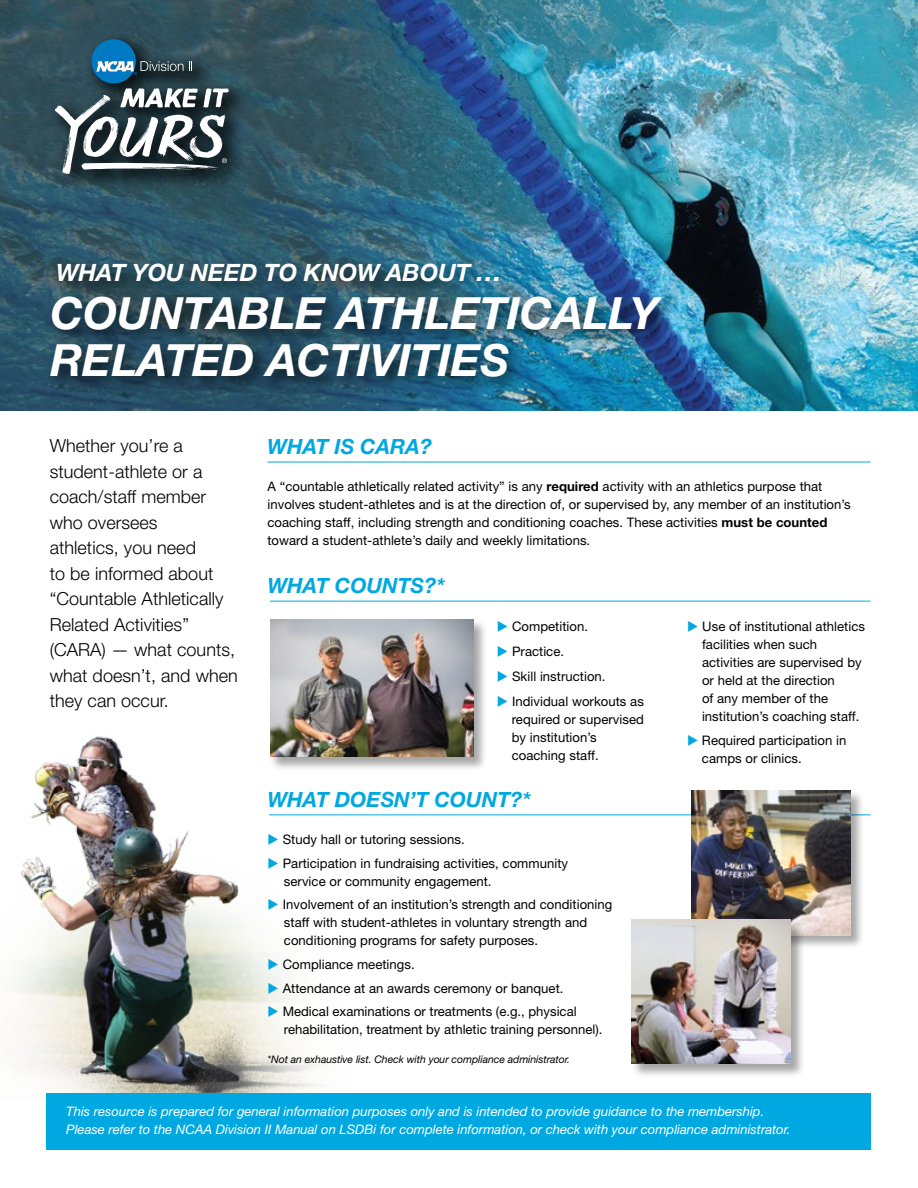
<style>
.page{position:relative;width:918px;height:1188px;background:#fff}
.page>*{position:absolute;margin:0;border:0;box-sizing:border-box;transform-origin:0 0}
.t1{font:italic 700 44.4px/47px "Helvetica Neue LT Std";letter-spacing:-.005em;color:#fff}
.t2{font:italic 700 23.85px "Helvetica Neue LT Std";letter-spacing:-.005em;color:#fff}
.t3{font:italic 700 21px "Helvetica Neue LT Std";color:#00a8e1}
.t4{font:300 18px/25.5px "Helvetica Neue LT Std";letter-spacing:.005em;color:#000}
.t5{font:13.2px/18px "Helvetica Neue LT Std";letter-spacing:.005em;color:#000}
.t6{font:italic 13.2px/17.2px "Helvetica Neue LT Std";color:#fff}
.t7{font:italic 10.5px "Helvetica Neue LT Std";letter-spacing:-.005em;color:#000}
.s1{font-size:26.1px}
.s2{font-weight:700}
.s3{color:#00a8e1}
</style>
<div class="page">
<img style="left:11px;top:736px;width:434px;height:357px">
<img style="left:0;top:0;width:918px;height:410px">
<div style="left:48px;top:31px;width:201px;height:160px;background:#000;opacity:.75"></div>
<svg style="left:55px;top:39px;width:174px;height:135px"></svg>
<div style="left:51px;top:256px;width:467px;height:45px;background:#000;opacity:.55"></div>
<div style="left:46px;top:290px;width:634px;height:104px;background:#000;opacity:.75"></div>
<hr style="left:270px;top:601px;width:600px;height:1px;background:#00a8e1">
<hr style="left:267px;top:462px;width:603px;height:1px;background:#00a8e1">
<hr style="left:269px;top:814px;width:601px;height:1px;background:#00a8e1">
<div style="left:270px;top:618px;width:218px;height:153px;background:#000;opacity:.35"></div>
<img style="left:270px;top:619px;width:204px;height:138px">
<div style="left:46px;top:1093px;width:824px;height:57px;background:#00a8e1"></div>
<div style="left:691px;top:790px;width:174px;height:160px;background:#000;opacity:.35"></div>
<img style="left:692px;top:791px;width:159px;height:145px">
<div style="left:631px;top:919px;width:173px;height:159px;background:#000;opacity:.35"></div>
<img style="left:632px;top:920px;width:159px;height:144px">
<h2 class="t2" style="left:56px;top:258px;width:448px">WHAT YOU NEED TO KNOW ABOUT <span class="s1">…</span></h2>
<h1 class="t1" style="left:50px;top:289px;width:610px">COUNTABLE ATHLETICALLY<br>RELATED ACTIVITIES</h1>
<h3 class="t4" style="left:50px;top:433px;width:190px">Whether you’re a student-athlete or a coach/staff member who oversees<br>athletics, you need<br>to be informed about “Countable Athletically<br>Related Activities” (CARA) — what counts, what doesn’t, and when they can occur.</h3>
<h3 class="t3" style="left:267px;top:433px;width:166px">WHAT IS CARA?</h3>
<p class="t5" style="left:267px;top:477px;width:585px">A “countable athletically related activity” is any <span class="s2">required</span> activity with an athletics purpose that involves student-athletes and is at the direction of, or supervised by, any member of an institution’s coaching staff, including strength and conditioning coaches. These activities <span class="s2">must be counted </span>toward a student-athlete’s daily and weekly limitations.</p>
<h3 class="t3" style="left:267px;top:573px;width:179px">WHAT COUNTS?*</h3>
<p class="t5" style="left:497px;top:617px;width:93px"><span class="s3">◆</span> Competition.</p>
<p class="t5" style="left:497px;top:642px;width:69px"><span class="s3">◆</span> Practice.</p>
<p class="t5" style="left:497px;top:667px;width:110px"><span class="s3">◆</span> Skill instruction.</p>
<p class="t5" style="left:512px;top:692px;width:134px;text-indent:-15px"><span class="s3">◆</span> Individual workouts as required or supervised by institution’s coaching staff.</p>
<h3 class="t3" style="left:267px;top:787px;width:265px">WHAT DOESN’T COUNT?*</h3>
<p class="t5" style="left:267px;top:830px;width:199px"><span class="s3">◆</span> Study hall or tutoring sessions.</p>
<p class="t5" style="left:284px;top:854px;width:286px;text-indent:-16px"><span class="s3">◆</span> Participation in fundraising activities, community service or community engagement.</p>
<p class="t5" style="left:284px;top:895px;width:330px;text-indent:-16px"><span class="s3">◆</span> Involvement of an institution’s strength and conditioning staff with student-athletes in voluntary strength and conditioning programs for safety purposes.</p>
<p class="t5" style="left:267px;top:955px;width:149px"><span class="s3">◆</span> Compliance meetings.</p>
<p class="t5" style="left:267px;top:979px;width:298px"><span class="s3">◆</span> Attendance at an awards ceremony or banquet.</p>
<p class="t5" style="left:284px;top:1002px;width:320px;text-indent:-16px"><span class="s3">◆</span> Medical examinations or treatments (e.g., physical rehabilitation, treatment by athletic training personnel).</p>
<p class="t7" style="left:268px;top:1053px;width:304px">*Not an exhaustive list. Check with your compliance administrator.</p>
<p class="t5" style="left:702px;top:617px;width:165px;text-indent:-15px"><span class="s3">◆</span> Use of institutional athletics facilities when such activities are supervised by or held at the direction<br>of any member of the institution’s coaching staff.</p>
<p class="t5" style="left:702px;top:731px;width:146px;text-indent:-15px"><span class="s3">◆</span> Required participation in camps or clinics.</p>
<p class="t6" style="left:66px;top:1103px;width:726px">This resource is prepared for general information purposes only and is intended to provide guidance to the membership.<br>Please refer to the NCAA Division II Manual on LSDBi for complete information, or check with your compliance administrator.</p>
</div>
